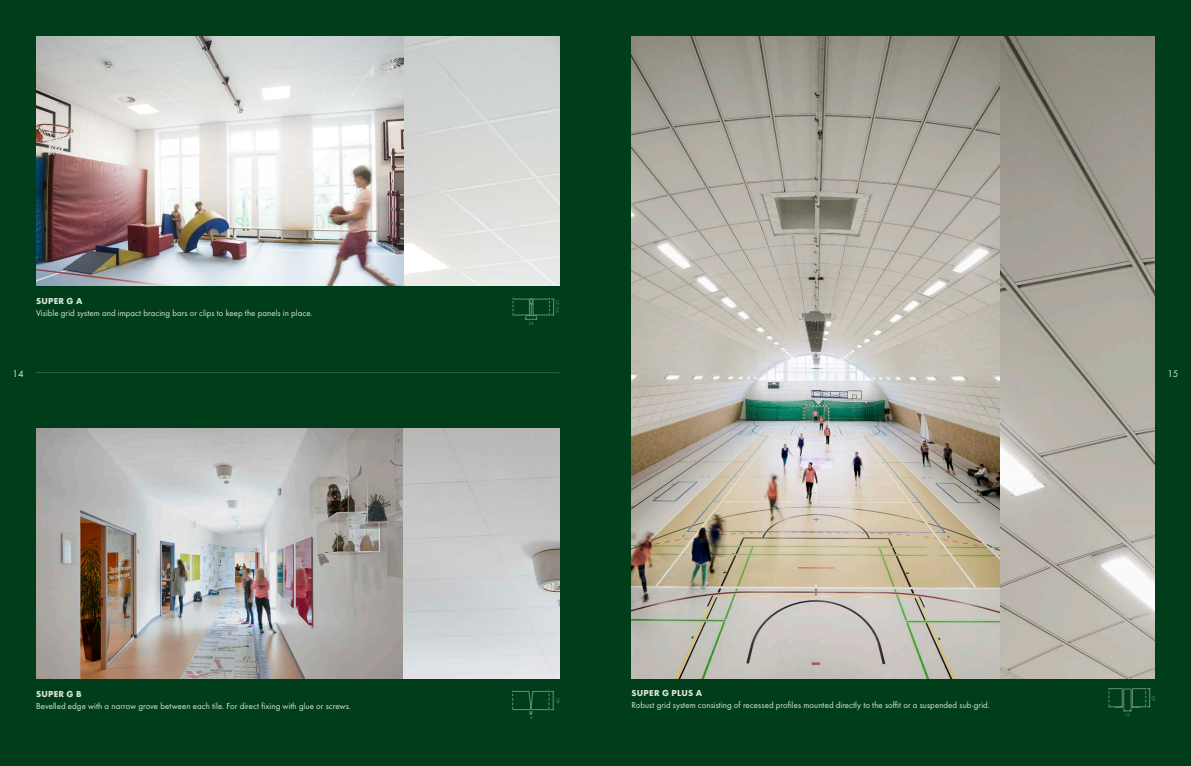
<style>
.page{position:relative;width:1191px;height:766px;background:#fff}
.page>*{position:absolute;margin:0;border:0;box-sizing:border-box;transform-origin:0 0}
.t1{font:10px "Futura Boo";color:#d8e3dc}
.Sub_headline_9pt{font:9px "Futura Boo";letter-spacing:.01em;color:#d8e3dc}
.Sub_headline_9pt-2{font:700 9px "Futura";letter-spacing:.025em;color:#d8e3dc}
</style>
<div class="page">
<div style="left:0;top:0;width:1191px;height:765px;background:#003e1b"></div>
<img style="left:403px;top:36px;width:156px;height:249px">
<img style="left:999px;top:36px;width:156px;height:642px">
<img style="left:36px;top:36px;width:367px;height:249px">
<img style="left:631px;top:36px;width:368px;height:642px">
<hr style="left:36px;top:372px;width:523px;height:1px;background:#286446">
<img style="left:36px;top:429px;width:367px;height:249px">
<svg style="left:403px;top:429px;width:156px;height:249px;background:#c8cacb"></svg>
<svg style="left:1108px;top:688px;width:47px;height:28px"></svg>
<svg style="left:512px;top:297px;width:47px;height:28px"></svg>
<svg style="left:512px;top:690px;width:47px;height:28px"></svg>
<p class="Sub_headline_9pt-2" style="left:36px;top:295px;width:48px">SUPER G A</p>
<p class="Sub_headline_9pt" style="left:36px;top:307px;width:278px">Visible grid system and impact bracing bars or clips to keep the panels in place.</p>
<p class="t1" style="left:12px;top:368px;width:13px">14</p>
<p class="t1" style="left:1167px;top:368px;width:13px">15</p>
<p class="Sub_headline_9pt-2" style="left:36px;top:688px;width:47px">SUPER G B</p>
<p class="Sub_headline_9pt" style="left:36px;top:700px;width:316px">Bevelled edge with a narrow grove between each tile. For direct fixing with glue or screws.</p>
<p class="Sub_headline_9pt-2" style="left:631px;top:687px;width:72px">SUPER G PLUS A</p>
<p class="Sub_headline_9pt" style="left:631px;top:699px;width:360px">Robust grid system consisting of recessed profiles mounted directly to the soffit or a suspended sub-grid.</p>
</div>
